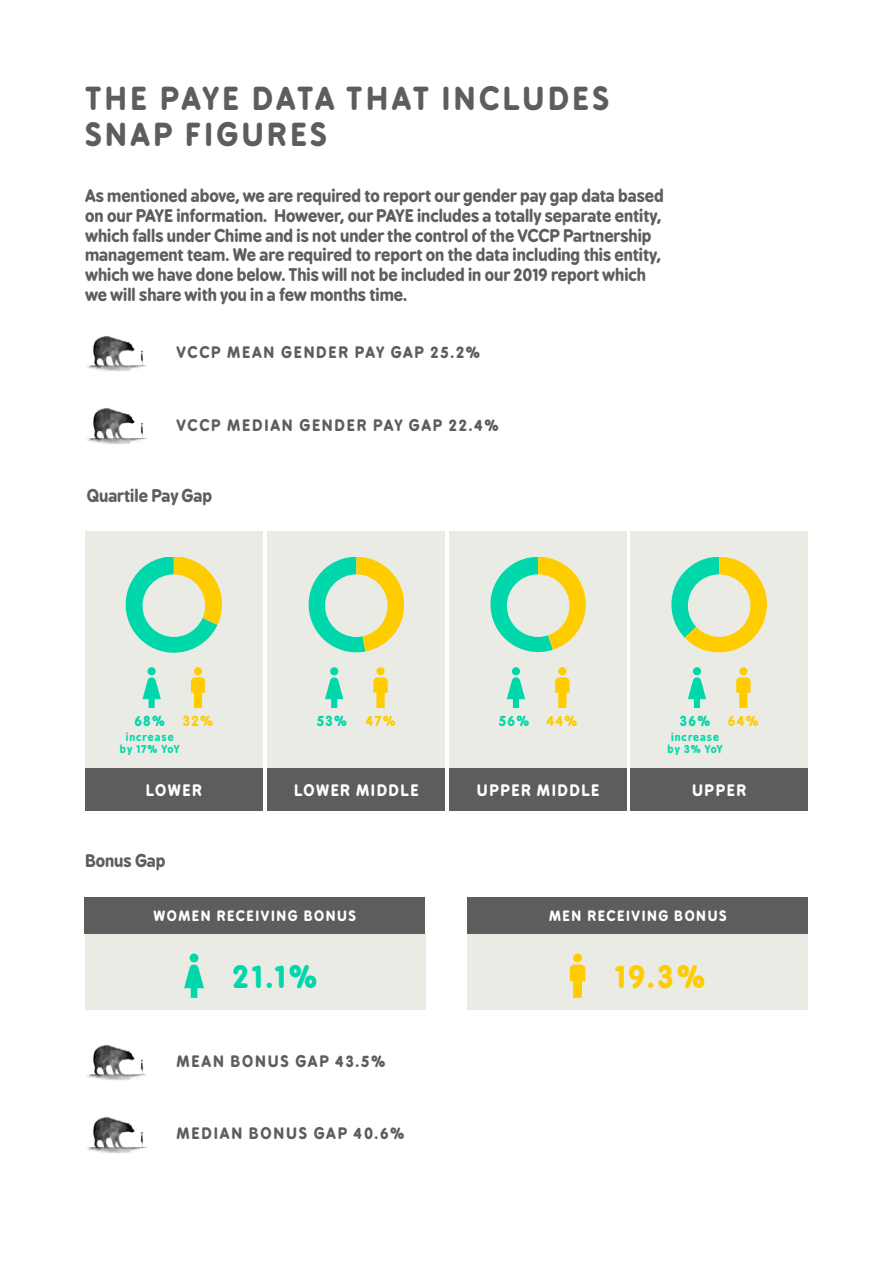
<style>
.page{position:relative;width:893px;height:1263px;background:#fff}
.page>*{position:absolute;margin:0;border:0;box-sizing:border-box;transform-origin:0 0}
.t1{font:700 30px/36px "B Preplay";letter-spacing:.12em;color:#5d5d5d}
.t2{font:700 30px "B Preplay";color:#00d7aa}
.t3{font:700 30px "B Preplay";color:#fc0}
.t4{font:700 16.5px/19.8px "B Preplay";color:#5d5d5d}
.t5{font:700 15px "B Preplay";letter-spacing:.12em;color:#5d5d5d}
.t6{font:700 15px "B Preplay";letter-spacing:.1em;color:#fff}
.t7{font:700 13.5px "B Preplay";letter-spacing:.12em;color:#fff}
.t8{font:700 13.5px "B Preplay";letter-spacing:.1em;color:#00d7aa}
.t9{font:700 13.5px "B Preplay";letter-spacing:.1em;color:#fc0}
.t10{font:700 10.5px/12.6px "B Preplay";letter-spacing:.1em;color:#00d7aa;text-align:center}
</style>
<div class="page">
<div style="left:85px;top:531px;width:178px;height:237px;background:#ebebe6"></div>
<div style="left:268px;top:531px;width:177px;height:237px;background:#ebebe6"></div>
<div style="left:449px;top:531px;width:178px;height:237px;background:#ebebe6"></div>
<div style="left:630px;top:531px;width:178px;height:237px;background:#ebebe6"></div>
<svg style="left:191px;top:677px;width:14px;height:31px"></svg>
<div style="left:194px;top:667px;width:8px;height:8px;background:#fc0;border-radius:50%"></div>
<svg style="left:142px;top:677px;width:19px;height:31px"></svg>
<div style="left:148px;top:667px;width:8px;height:8px;background:#00d7aa;border-radius:50%"></div>
<svg style="left:126px;top:557px;width:96px;height:96px"></svg>
<svg style="left:373px;top:677px;width:15px;height:31px"></svg>
<div style="left:376px;top:667px;width:9px;height:8px;background:#fc0;border-radius:50%"></div>
<svg style="left:325px;top:677px;width:18px;height:31px"></svg>
<div style="left:330px;top:667px;width:8px;height:8px;background:#00d7aa;border-radius:50%"></div>
<svg style="left:309px;top:557px;width:95px;height:95px"></svg>
<svg style="left:555px;top:677px;width:14px;height:31px"></svg>
<div style="left:558px;top:667px;width:8px;height:8px;background:#fc0;border-radius:50%"></div>
<svg style="left:507px;top:677px;width:18px;height:31px"></svg>
<div style="left:512px;top:667px;width:8px;height:8px;background:#00d7aa;border-radius:50%"></div>
<svg style="left:490px;top:557px;width:96px;height:95px"></svg>
<svg style="left:736px;top:677px;width:14px;height:31px"></svg>
<div style="left:739px;top:667px;width:8px;height:8px;background:#fc0;border-radius:50%"></div>
<svg style="left:688px;top:677px;width:18px;height:31px"></svg>
<div style="left:693px;top:667px;width:8px;height:8px;background:#00d7aa;border-radius:50%"></div>
<svg style="left:671px;top:557px;width:96px;height:95px"></svg>
<div style="left:85px;top:768px;width:178px;height:43px;background:#5d5d5d"></div>
<div style="left:268px;top:768px;width:177px;height:43px;background:#5d5d5d"></div>
<div style="left:449px;top:768px;width:178px;height:43px;background:#5d5d5d"></div>
<div style="left:630px;top:768px;width:178px;height:43px;background:#5d5d5d"></div>
<img style="left:87px;top:335px;width:60px;height:37px">
<img style="left:87px;top:408px;width:60px;height:36px">
<img style="left:87px;top:1044px;width:60px;height:37px">
<img style="left:87px;top:1116px;width:60px;height:37px">
<div style="left:85px;top:933px;width:340px;height:77px;background:#ebebe6"></div>
<div style="left:468px;top:933px;width:340px;height:77px;background:#ebebe6"></div>
<div style="left:85px;top:897px;width:340px;height:36px;background:#5d5d5d"></div>
<div style="left:468px;top:897px;width:340px;height:36px;background:#5d5d5d"></div>
<svg style="left:184px;top:964px;width:20px;height:34px"></svg>
<div style="left:190px;top:953px;width:8px;height:9px;background:#00d7aa;border-radius:50%"></div>
<svg style="left:570px;top:964px;width:15px;height:34px"></svg>
<div style="left:573px;top:953px;width:9px;height:9px;background:#fc0;border-radius:50%"></div>
<h1 class="t1" style="left:85px;top:80px;width:525px">THE PAYE DATA THAT INCLUDES<br>SNAP FIGURES</h1>
<p class="t4" style="left:85px;top:186px;width:580px">As mentioned above, we are required to report our gender pay gap data based on our PAYE information. However, our PAYE includes a totally separate entity, which falls under Chime and is not under the control of the VCCP Partnership management team. We are required to report on the data including this entity, which we have done below. This will not be included in our 2019 report which we will share with you in a few months time.</p>
<p class="t5" style="left:177px;top:342px;width:305px">VCCP MEAN GENDER PAY GAP 25.2%</p>
<p class="t5" style="left:177px;top:414px;width:324px">VCCP MEDIAN GENDER PAY GAP 22.4%</p>
<p class="t4" style="left:87px;top:485px;width:127px">Quartile Pay Gap</p>
<p class="t8" style="left:134px;top:711px;width:32px">68%</p>
<p class="t9" style="left:183px;top:711px;width:32px">32%</p>
<p class="t8" style="left:317px;top:711px;width:32px">53%</p>
<p class="t9" style="left:365px;top:711px;width:32px">47%</p>
<p class="t8" style="left:499px;top:711px;width:32px">56%</p>
<p class="t9" style="left:546px;top:711px;width:33px">44%</p>
<p class="t8" style="left:680px;top:711px;width:32px">36%</p>
<p class="t9" style="left:728px;top:711px;width:32px">64%</p>
<p class="t10" style="left:120px;top:730px;width:61px">increase by 17% YoY</p>
<p class="t10" style="left:668px;top:730px;width:57px">increase by 3% YoY</p>
<p class="t6" style="left:146px;top:779px;width:58px">LOWER</p>
<p class="t6" style="left:294px;top:779px;width:126px">LOWER MIDDLE</p>
<p class="t6" style="left:477px;top:779px;width:124px">UPPER MIDDLE</p>
<p class="t6" style="left:692px;top:779px;width:55px">UPPER</p>
<p class="t4" style="left:85px;top:850px;width:82px">Bonus Gap</p>
<p class="t7" style="left:153px;top:906px;width:204px">WOMEN RECEIVING BONUS</p>
<p class="t7" style="left:549px;top:906px;width:179px">MEN RECEIVING BONUS</p>
<h1 class="t2" style="left:232px;top:955px;width:86px">21.1%</h1>
<h1 class="t3" style="left:615px;top:955px;width:92px">19.3%</h1>
<p class="t5" style="left:177px;top:1051px;width:210px">MEAN BONUS GAP 43.5%</p>
<p class="t5" style="left:177px;top:1123px;width:229px">MEDIAN BONUS GAP 40.6%</p>
</div>
